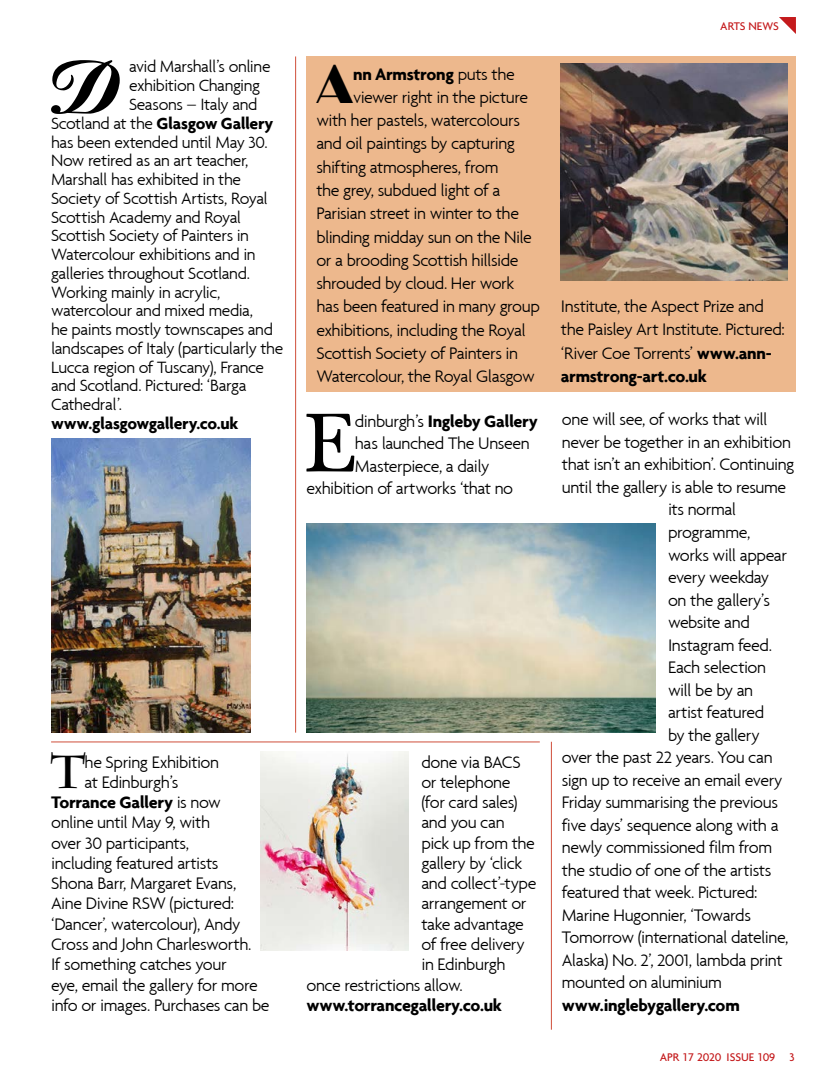
<style>
.page{position:relative;width:830px;height:1085px;background:#fff}
.page>*{position:absolute;margin:0;border:0;box-sizing:border-box;transform-origin:0 0}
.t1{font:81.75px "Baskerville";color:#000}
.t2{font:75px "Mademoiselle K";color:#000}
.t3{font:47.1px "Uncle Bob MF";color:#000}
.t4{font:700 46.8px "Charlemagne Std";color:#000}
.t5{font:300 18px/23.2px "Agenda";letter-spacing:-.03em;color:#000}
.t6{font:700 18px "Agenda";letter-spacing:-.02em;color:#000}
.t7{font:300 17.7px "Agenda";letter-spacing:-.03em;color:#000}
.t8{font:700 17.7px "Agenda";letter-spacing:-.025em;color:#000}
.t9{font:500 12px "Agenda";color:#c41a1c}
.s1{font-weight:300}
.s2{font-weight:700}
</style>
<div class="page">
<svg style="left:779px;top:17px;width:16px;height:16px"></svg>
<div style="left:306px;top:56px;width:489px;height:335px;background:#edb88d"></div>
<hr style="left:295px;top:56px;width:1px;height:676px;background:#cf4e3a">
<hr style="left:51px;top:741px;width:488px;height:1px;background:#cf4e3a">
<hr style="left:551px;top:741px;width:1px;height:288px;background:#cf4e3a">
<img style="left:51px;top:438px;width:199px;height:294px">
<img style="left:260px;top:751px;width:148px;height:199px">
<img style="left:560px;top:63px;width:227px;height:217px">
<img style="left:306px;top:524px;width:349px;height:208px">
<h2 class="t2" style="left:46px;top:50px;width:73px">D</h2>
<p class="t7" style="left:129px;top:56px;width:143px">avid Marshall’s online</p>
<p class="t7" style="left:129px;top:75px;width:132px">exhibition Changing</p>
<p class="t7" style="left:129px;top:94px;width:130px">Seasons – Italy and</p>
<p class="t8" style="left:51px;top:112px;width:224px"><span class="s1">Scotland at the</span> Glasgow Gallery</p>
<p class="t7" style="left:51px;top:131px;width:218px">has been extended until May 30.</p>
<p class="t7" style="left:51px;top:150px;width:199px">Now retired as an art teacher,</p>
<p class="t7" style="left:51px;top:169px;width:191px">Marshall has exhibited in the</p>
<p class="t7" style="left:51px;top:188px;width:218px">Society of Scottish Artists, Royal</p>
<p class="t7" style="left:51px;top:206px;width:192px">Scottish Academy and Royal</p>
<p class="t7" style="left:51px;top:225px;width:199px">Scottish Society of Painters in</p>
<p class="t7" style="left:51px;top:244px;width:206px">Watercolour exhibitions and in</p>
<p class="t7" style="left:51px;top:263px;width:200px">galleries throughout Scotland.</p>
<p class="t7" style="left:51px;top:281px;width:171px">Working mainly in acrylic,</p>
<p class="t7" style="left:51px;top:300px;width:203px">watercolour and mixed media,</p>
<p class="t7" style="left:51px;top:319px;width:223px">he paints mostly townscapes and</p>
<p class="t7" style="left:51px;top:338px;width:233px">landscapes of Italy (particularly the</p>
<p class="t7" style="left:51px;top:356px;width:214px">Lucca region of Tuscany), France</p>
<p class="t7" style="left:51px;top:375px;width:197px">and Scotland. Pictured: ‘Barga</p>
<p class="t7" style="left:51px;top:394px;width:72px">Cathedral’.</p>
<p class="t8" style="left:51px;top:412px;width:189px">www.glasgowgallery.co.uk</p>
<h3 class="t4" style="left:51px;top:744px;width:36px">T</h3>
<p class="t5" style="left:85px;top:749px;width:136px">he Spring Exhibition</p>
<p class="t5" style="left:85px;top:770px;width:95px">at Edinburgh’s</p>
<p class="t6" style="left:51px;top:791px;width:171px">Torrance Gallery <span class="s1">is now</span></p>
<p class="t5" style="left:51px;top:810px;width:160px">online until May 9, with</p>
<p class="t5" style="left:51px;top:830px;width:139px">over 30 participants,</p>
<p class="t5" style="left:51px;top:851px;width:169px">including featured artists</p>
<p class="t5" style="left:51px;top:871px;width:187px">Shona Barr, Margaret Evans,</p>
<p class="t5" style="left:51px;top:891px;width:185px">Aine Divine RSW (pictured:</p>
<p class="t5" style="left:51px;top:911px;width:191px">‘Dancer’, watercolour), Andy</p>
<p class="t5" style="left:51px;top:932px;width:202px">Cross and John Charlesworth.</p>
<p class="t5" style="left:51px;top:952px;width:177px">If something catches your</p>
<p class="t5" style="left:51px;top:972px;width:208px">eye, email the gallery for more</p>
<p class="t5" style="left:51px;top:992px;width:220px">info or images. Purchases can be</p>
<h3 class="t3" style="left:314px;top:52px;width:41px">A</h3>
<p class="t6" style="left:353px;top:63px;width:163px">nn Armstrong <span class="s1">puts the</span></p>
<p class="t5" style="left:353px;top:85px;width:177px">viewer right in the picture</p>
<p class="t5" style="left:316px;top:108px;width:205px">with her pastels, watercolours</p>
<p class="t5" style="left:316px;top:132px;width:200px">and oil paintings by capturing</p>
<p class="t5" style="left:316px;top:155px;width:183px">shifting atmospheres, from</p>
<p class="t5" style="left:316px;top:178px;width:185px">the grey, subdued light of a</p>
<p class="t5" style="left:316px;top:201px;width:204px">Parisian street in winter to the</p>
<p class="t5" style="left:316px;top:225px;width:217px">blinding midday sun on the Nile</p>
<p class="t5" style="left:316px;top:248px;width:203px">or a brooding Scottish hillside</p>
<p class="t5" style="left:316px;top:271px;width:199px">shrouded by cloud. Her work</p>
<p class="t5" style="left:316px;top:294px;width:225px">has been featured in many group</p>
<p class="t5" style="left:316px;top:318px;width:211px">exhibitions, including the Royal</p>
<p class="t5" style="left:316px;top:341px;width:203px">Scottish Society of Painters in</p>
<p class="t5" style="left:316px;top:364px;width:220px">Watercolour, the Royal Glasgow</p>
<h1 class="t1" style="left:305px;top:395px;width:53px">E</h1>
<p class="t6" style="left:355px;top:409px;width:184px"><span class="s1">dinburgh’s</span> Ingleby Gallery</p>
<p class="t5" style="left:355px;top:431px;width:176px">has launched The Unseen</p>
<p class="t5" style="left:355px;top:454px;width:136px">Masterpiece, a daily</p>
<p class="t5" style="left:306px;top:476px;width:208px">exhibition of artworks ‘that no</p>
<p class="t5" style="left:421px;top:749px;width:101px">done via BACS</p>
<p class="t5" style="left:421px;top:770px;width:91px">or telephone</p>
<p class="t5" style="left:421px;top:790px;width:98px">(for card sales)</p>
<p class="t5" style="left:421px;top:810px;width:85px">and you can</p>
<p class="t5" style="left:421px;top:830px;width:115px">pick up from the</p>
<p class="t5" style="left:421px;top:851px;width:102px">gallery by ‘click</p>
<p class="t5" style="left:421px;top:871px;width:117px">and collect’-type</p>
<p class="t5" style="left:421px;top:891px;width:107px">arrangement or</p>
<p class="t5" style="left:421px;top:911px;width:104px">take advantage</p>
<p class="t5" style="left:421px;top:932px;width:105px">of free delivery</p>
<p class="t5" style="left:421px;top:952px;width:86px">in Edinburgh</p>
<p class="t5" style="left:306px;top:972px;width:158px">once restrictions allow.</p>
<p class="t6" style="left:306px;top:993px;width:197px">www.torrancegallery.co.uk</p>
<p class="t9" style="left:720px;top:19px;width:60px">ARTS NEWS</p>
<p class="t5" style="left:560px;top:294px;width:225px">Institute, the Aspect Prize and the Paisley Art Institute. Pictured: ‘River Coe Torrents’ <span class="s2">www.ann&shy;armstrong-art.co.uk</span></p>
<p class="t5" style="left:561px;top:407px;width:207px">one will see, of works that will</p>
<p class="t5" style="left:561px;top:430px;width:230px">never be together in an exhibition</p>
<p class="t5" style="left:561px;top:452px;width:234px">that isn’t an exhibition’. Continuing</p>
<p class="t5" style="left:561px;top:475px;width:226px">until the gallery is able to resume</p>
<p class="t5" style="left:667px;top:497px;width:70px">its normal</p>
<p class="t5" style="left:667px;top:520px;width:84px">programme,</p>
<p class="t5" style="left:667px;top:542px;width:120px">works will appear</p>
<p class="t5" style="left:667px;top:565px;width:103px">every weekday</p>
<p class="t5" style="left:667px;top:587px;width:103px">on the gallery’s</p>
<p class="t5" style="left:667px;top:610px;width:83px">website and</p>
<p class="t5" style="left:667px;top:632px;width:106px">Instagram feed.</p>
<p class="t5" style="left:667px;top:655px;width:100px">Each selection</p>
<p class="t5" style="left:667px;top:677px;width:87px">will be by an</p>
<p class="t5" style="left:667px;top:700px;width:98px">artist featured</p>
<p class="t5" style="left:667px;top:722px;width:93px">by the gallery</p>
<p class="t5" style="left:561px;top:745px;width:212px">over the past 22 years. You can</p>
<p class="t5" style="left:561px;top:767px;width:222px">sign up to receive an email every</p>
<p class="t5" style="left:561px;top:790px;width:218px">Friday summarising the previous</p>
<p class="t5" style="left:561px;top:812px;width:218px">five days’ sequence along with a</p>
<p class="t5" style="left:561px;top:835px;width:212px">newly commissioned film from</p>
<p class="t5" style="left:561px;top:857px;width:211px">the studio of one of the artists</p>
<p class="t5" style="left:561px;top:880px;width:197px">featured that week. Pictured:</p>
<p class="t5" style="left:561px;top:902px;width:190px">Marine Hugonnier, ‘Towards</p>
<p class="t5" style="left:561px;top:925px;width:228px">Tomorrow (international dateline,</p>
<p class="t5" style="left:561px;top:947px;width:222px">Alaska) No. 2’, 2001, lambda print</p>
<p class="t5" style="left:561px;top:970px;width:161px">mounted on aluminium</p>
<p class="t6" style="left:561px;top:993px;width:179px">www.inglebygallery.com</p>
<p class="t9" style="left:659px;top:1049px;width:137px">APR 17 2020 ISSUE 109 3</p>
</div>
